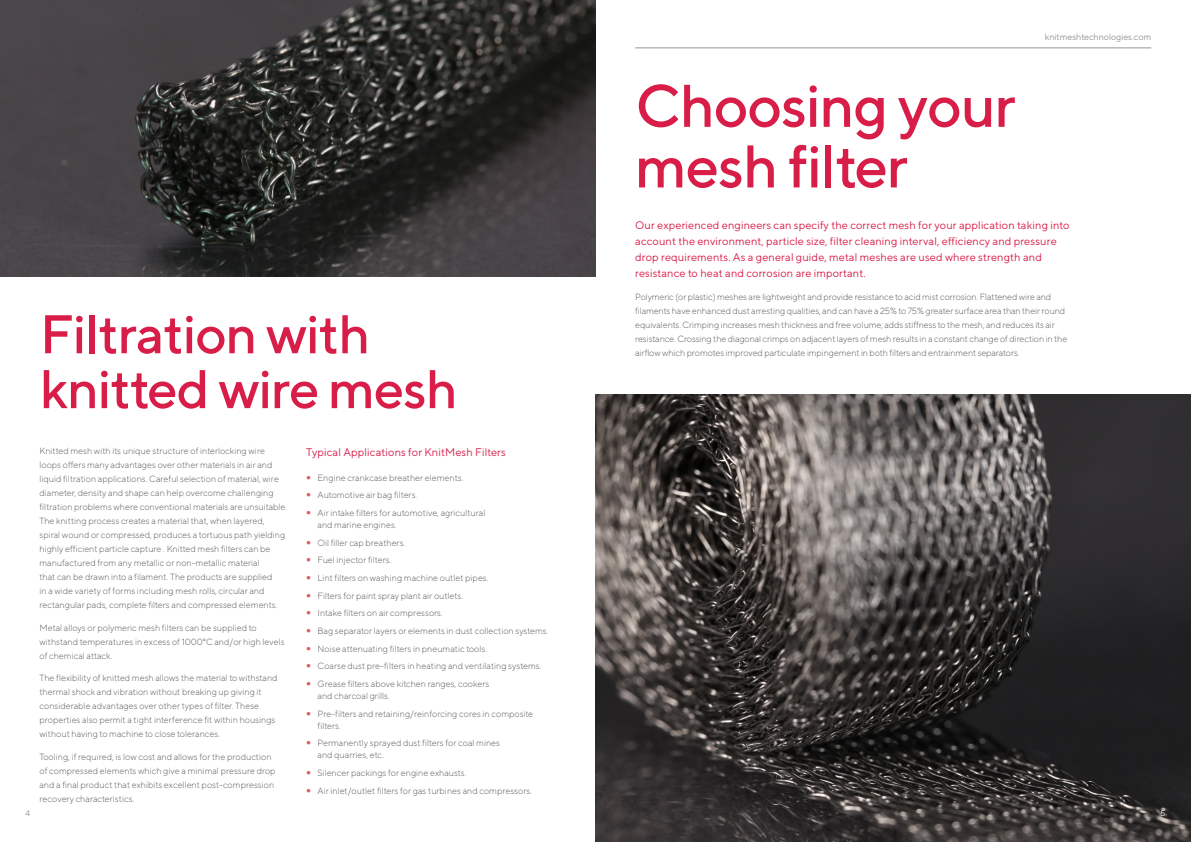
<style>
.page{position:relative;width:1191px;height:842px;background:#fff}
.page>*{position:absolute;margin:0;border:0;box-sizing:border-box;transform-origin:0 0}
.Extra_Large_Header{font:500 60px "TT Norms";letter-spacing:-.02em;color:#d81e48}
.Extra_Large_Header-2{font:500 54.3px "TT Norms";letter-spacing:-.02em;color:#d81e48}
.Sub_Header{font:11px/16px "TT Norms";letter-spacing:.01em;color:#d81e48}
.Body{font:300 9px/14px "TT Norms";color:#57585a}
.t1{font:9px "TT Norms";letter-spacing:-.01em;color:#939598}
.t2{font:8px "TT Norms";color:#939598}
.t3{font:8px "TT Norms";color:#fff}
</style>
<div class="page">
<img style="left:595px;top:394px;width:596px;height:448px">
<hr style="left:635px;top:48px;width:516px;height:1px;background:#939598">
<img style="left:0;top:0;width:595px;height:276px">
<p class="t2" style="left:26px;top:808px;width:6px">4</p>
<p class="Extra_Large_Header-2" style="left:40px;top:301px;width:332px">Filtration with</p>
<p class="Extra_Large_Header-2" style="left:40px;top:355px;width:419px">knitted wire mesh</p>
<p class="Body" style="left:39px;top:444px;width:249px">Knitted mesh with its unique structure of interlocking wire loops offers many advantages over other materials in air and liquid filtration applications. Careful selection of material, wire diameter, density and shape can help overcome challenging filtration problems where conventional materials are unsuitable.<br>The knitting process creates a material that, when layered, spiral wound or compressed, produces a tortuous path yielding highly efficient particle capture . Knitted mesh filters can be manufactured from any metallic or non-metallic material<br>that can be drawn into a filament. The products are supplied<br>in a wide variety of forms including mesh rolls, circular and rectangular pads, complete filters and compressed elements.</p>
<p class="Body" style="left:39px;top:621px;width:247px">Metal alloys or polymeric mesh filters can be supplied to withstand temperatures in excess of 1000°C and/or high levels of chemical attack.</p>
<p class="Body" style="left:39px;top:671px;width:240px">The flexibility of knitted mesh allows the material to withstand thermal shock and vibration without breaking up giving it considerable advantages over other types of filter. These properties also permit a tight interference fit within housings without having to machine to close tolerances.</p>
<p class="Body" style="left:39px;top:750px;width:238px">Tooling, if required, is low cost and allows for the production of compressed elements which give a minimal pressure drop and a final product that exhibits excellent post-compression recovery characteristics.</p>
<p class="Sub_Header" style="left:306px;top:444px;width:201px">Typical Applications for KnitMesh Filters</p>
<p class="Body" style="left:317px;top:470px;width:147px">Engine crankcase breather elements.</p>
<p class="Body" style="left:317px;top:488px;width:101px">Automotive air bag filters.</p>
<p class="Body" style="left:317px;top:507px;width:169px;line-height:12px">Air intake filters for automotive, agricultural and marine engines.</p>
<p class="Body" style="left:317px;top:535px;width:89px">Oil filler cap breathers.</p>
<p class="Body" style="left:317px;top:553px;width:75px">Fuel injector filters.</p>
<p class="Body" style="left:317px;top:571px;width:172px">Lint filters on washing machine outlet pipes.</p>
<p class="Body" style="left:317px;top:588px;width:147px">Filters for paint spray plant air outlets.</p>
<p class="Body" style="left:317px;top:606px;width:127px">Intake filters on air compressors.</p>
<p class="Body" style="left:317px;top:624px;width:232px">Bag separator layers or elements in dust collection systems.</p>
<p class="Body" style="left:317px;top:641px;width:171px">Noise attenuating filters in pneumatic tools.</p>
<p class="Body" style="left:317px;top:659px;width:225px">Coarse dust pre-filters in heating and ventilating systems.</p>
<p class="Body" style="left:317px;top:678px;width:173px;line-height:12px">Grease filters above kitchen ranges, cookers and charcoal grills.</p>
<p class="Body" style="left:317px;top:707px;width:217px;line-height:12px">Pre-filters and retaining/reinforcing cores in composite filters.</p>
<p class="Body" style="left:317px;top:737px;width:184px;line-height:12px">Permanently sprayed dust filters for coal mines and quarries, etc.</p>
<p class="Body" style="left:317px;top:766px;width:150px">Silencer packings for engine exhausts.</p>
<p class="Body" style="left:317px;top:783px;width:216px">Air inlet/outlet filters for gas turbines and compressors.</p>
<p class="t1" style="left:1045px;top:31px;width:108px">knitmeshtechnologies.com</p>
<p class="Extra_Large_Header" style="left:635px;top:69px;width:382px">Choosing your</p>
<p class="Extra_Large_Header" style="left:635px;top:129px;width:274px">mesh filter</p>
<p class="Sub_Header" style="left:635px;top:217px;width:436px">Our experienced engineers can specify the correct mesh for your application taking into account the environment, particle size, filter cleaning interval, efficiency and pressure drop requirements. As a general guide, metal meshes are used where strength and resistance to heat and corrosion are important.</p>
<p class="Body" style="left:635px;top:290px;width:433px">Polymeric (or plastic) meshes are lightweight and provide resistance to acid mist corrosion. Flattened wire and filaments have enhanced dust arresting qualities, and can have a 25% to 75% greater surface area than their round equivalents. Crimping increases mesh thickness and free volume; adds stiffness to the mesh, and reduces its air resistance. Crossing the diagonal crimps on adjacent layers of mesh results in a constant change of direction in the</p>
<p class="Body" style="left:635px;top:346px;width:386px">airflow which promotes improved particulate impingement in both filters and entrainment separators.</p>
<p class="t3" style="left:1160px;top:808px;width:6px">5</p>
</div>
